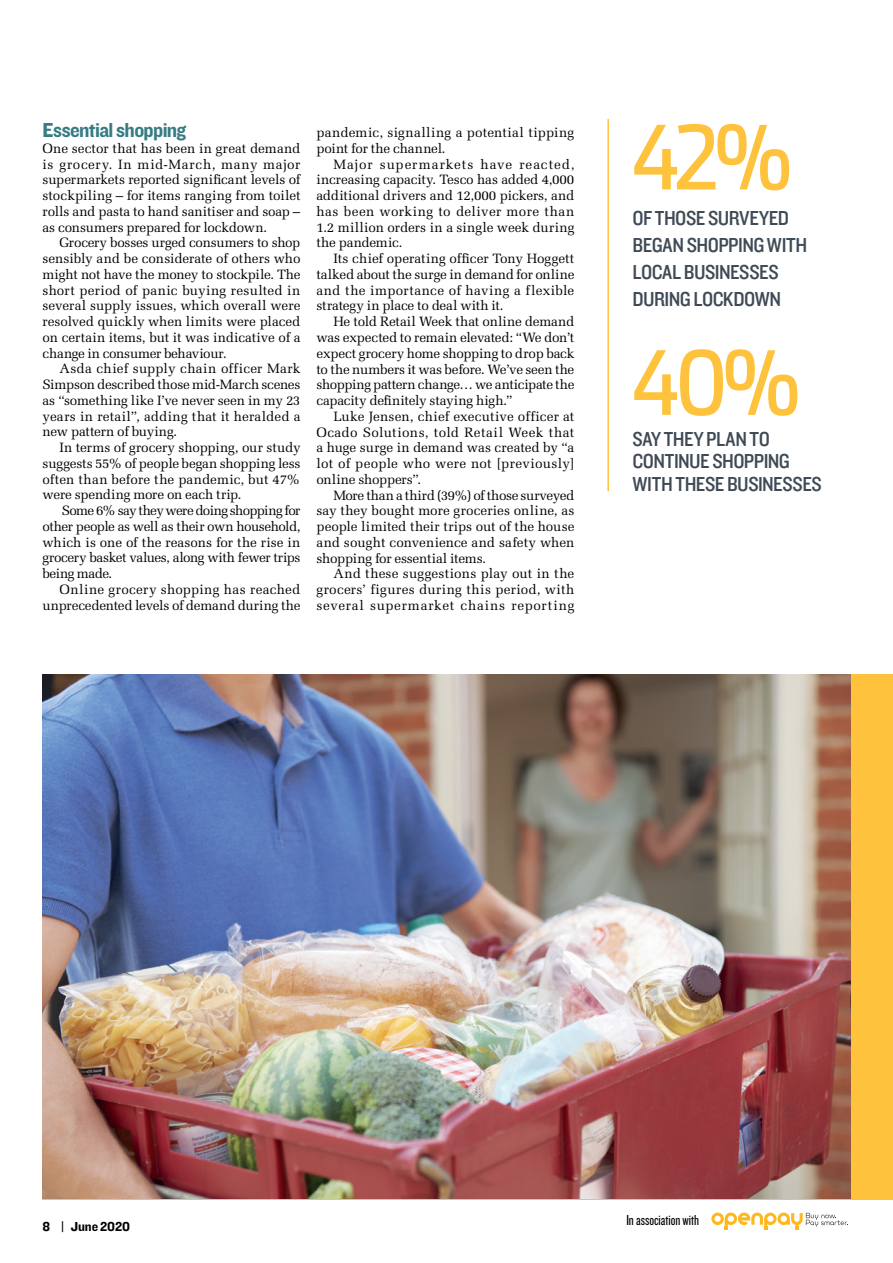
<style>
.page{position:relative;width:893px;height:1263px;background:#fff}
.page>*{position:absolute;margin:0;border:0;box-sizing:border-box;transform-origin:0 0}
.t1{font:88.5px "Stainless Cond";color:#fec23c}
.t2{font:21px/27px "Knockout 30 Junior Welterwt";letter-spacing:-.025em;color:#3f4a56}
.t3{font:21px "Knockout 51 Middleweight";letter-spacing:-.03em;color:#377c84}
.t4{font:15px "Knockout 28 Junior Feathrwt";color:#000}
.t5{font:13.5px/15.8px "Melior";color:#000;text-align:justify}
.t6{font:13.5px "Knockout 51 Middleweight";letter-spacing:-.01em;color:#000}
</style>
<div class="page">
<svg style="left:711px;top:1212px;width:137px;height:18px"></svg>
<div style="left:43px;top:674px;width:850px;height:525px;background:#fec23c"></div>
<hr style="left:607px;top:119px;width:2px;height:372px;background:#fec23c">
<img style="left:43px;top:674px;width:807px;height:524px">
<h2 class="t3" style="left:43px;top:116px;width:145px">Essential shopping</h2>
<p class="t5" style="left:43px;top:140px;width:260px">One sector that has been in great demand is grocery. In mid-March, many major supermarkets reported significant levels of stockpiling – for items ranging from toilet rolls and pasta to hand sanitiser and soap – as consumers prepared for lockdown.</p>
<p class="t5" style="left:43px;top:235px;width:260px;text-indent:17px">Grocery bosses urged consumers to shop sensibly and be considerate of others who might not have the money to stockpile. The short period of panic buying resulted in several supply issues, which overall were resolved quickly when limits were placed on certain items, but it was indicative of a change in consumer behaviour.</p>
<p class="t5" style="left:43px;top:361px;width:259px;text-indent:17px">Asda chief supply chain officer Mark Simpson described those mid-March scenes as “something like I’ve never seen in my 23 years in retail”, adding that it heralded a new pattern of buying.</p>
<p class="t5" style="left:43px;top:440px;width:259px;text-indent:17px">In terms of grocery shopping, our study suggests 55% of people began shopping less often than before the pandemic, but 47% were spending more on each trip.</p>
<p class="t5" style="left:43px;top:503px;width:260px;text-indent:19px">Some 6% say they were doing shopping for other people as well as their own household, which is one of the reasons for the rise in grocery basket values, along with fewer trips being made.</p>
<p class="t5" style="left:43px;top:581px;width:259px;text-align:right">Online grocery shopping has reached unprecedented levels of demand during the</p>
<p class="t5" style="left:316px;top:125px;width:259px">pandemic, signalling a potential tipping point for the channel.</p>
<p class="t5" style="left:316px;top:156px;width:260px;text-indent:17px">Major supermarkets have reacted, increasing capacity. Tesco has added 4,000 additional drivers and 12,000 pickers, and has been working to deliver more than 1.2 million orders in a single week during the pandemic.</p>
<p class="t5" style="left:316px;top:251px;width:259px;text-indent:17px">Its chief operating officer Tony Hoggett talked about the surge in demand for online and the importance of having a flexible strategy in place to deal with it.</p>
<p class="t5" style="left:316px;top:314px;width:259px;text-indent:17px">He told Retail Week that online demand was expected to remain elevated: “We don’t expect grocery home shopping to drop back to the numbers it was before. We’ve seen the shopping pattern change… we anticipate the capacity definitely staying high.”</p>
<p class="t5" style="left:316px;top:408px;width:259px;text-indent:17px">Luke Jensen, chief executive officer at Ocado Solutions, told Retail Week that a huge surge in demand was created by “a lot of people who were not [previously] online shoppers”.</p>
<p class="t5" style="left:316px;top:487px;width:260px;text-indent:17px">More than a third (39%) of those surveyed say they bought more groceries online, as people limited their trips out of the house and sought convenience and safety when shopping for essential items.</p>
<p class="t5" style="left:316px;top:566px;width:259px;text-indent:17px">And these suggestions play out in the grocers’ figures during this period, with several supermarket chains reporting</p>
<h1 class="t1" style="left:632px;top:106px;width:160px">42%</h1>
<h2 class="t2" style="left:632px;top:204px;width:176px">OF THOSE SURVEYED<br>BEGAN SHOPPING WITH<br>LOCAL BUSINESSES<br>DURING LOCKDOWN</h2>
<h1 class="t1" style="left:632px;top:331px;width:168px">40%</h1>
<h2 class="t2" style="left:632px;top:427px;width:191px;line-height:22.5px">SAY THEY PLAN TO<br>CONTINUE SHOPPING<br>WITH THESE BUSINESSES</h2>
<p class="t6" style="left:43px;top:1217px;width:89px">8 | June 2020</p>
<p class="t4" style="left:626px;top:1211px;width:74px">In association with</p>
</div>
